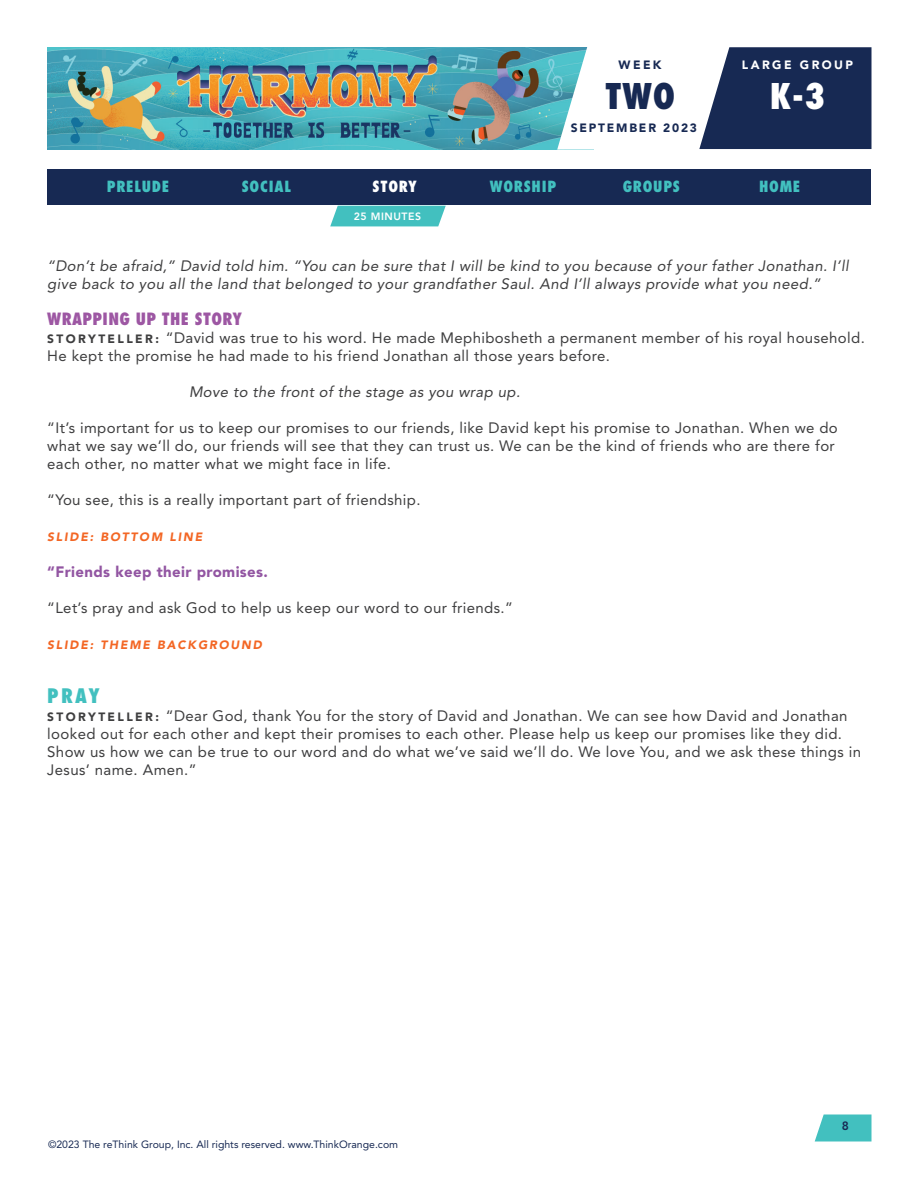
<style>
.page{position:relative;width:918px;height:1188px;background:#fff}
.page>*{position:absolute;margin:0;border:0;box-sizing:border-box;transform-origin:0 0}
.t1{font:800 condensed 34.5px "Futura Std";color:#172953}
.t2{font:800 condensed 34.5px "Futura Std";color:#fff}
.Paragraph_Style_1{font:800 condensed 19.5px "Futura Std";color:#42c0bf}
.Paragraph_Style_1-2{font:800 condensed 16.5px "Futura Std";letter-spacing:.025em;color:#9d57a3}
.Paragraph_Style_1-3{font:15px/18px "Avenir LT Std";letter-spacing:.025em;color:#3e3e3f}
.Paragraph_Style_1-4{font:italic 15px/18px "Avenir LT Std";letter-spacing:.025em;color:#3e3e3f}
.BODY_INDENT{font:italic 15px "Avenir LT Std";letter-spacing:.025em;color:#3e3e3f}
.t3{font:800 condensed 15px "Futura Std";letter-spacing:.05em;color:#42c0bf}
.Paragraph_Style_1-5{font:900 15px "Avenir LT Std";letter-spacing:.025em;color:#9255a2}
.t4{font:800 condensed 15px "Futura Std";letter-spacing:.05em;color:#fff}
.Paragraph_Style_1-6{font:italic 900 12px "Avenir LT Std";letter-spacing:.15em;color:#f36624}
.t5{font:900 12px "Avenir LT Std";letter-spacing:.15em;color:#172953}
.t6{font:900 12px "Avenir LT Std";letter-spacing:.2em;color:#fff}
.t7{font:800 12px "Avenir LT Std";color:#172953}
.t8{font:10.5px "Avenir LT Std";color:#172953}
.t9{font:800 10.5px "Avenir LT Std";letter-spacing:.05em;color:#fff}
.s1{font-weight:900;font-size:12px}
</style>
<div class="page">
<img style="left:47px;top:47px;width:510px;height:102px">
<svg style="left:815px;top:1114px;width:57px;height:28px;background:#57c7c6"></svg>
<svg style="left:557px;top:47px;width:315px;height:103px"></svg>
<div style="left:47px;top:170px;width:824px;height:36px;background:#172953"></div>
<svg style="left:330px;top:206px;width:116px;height:20px;background:#4fc4c3"></svg>
<p class="t5" style="left:619px;top:58px;width:44px">WEEK</p>
<p class="t6" style="left:742px;top:58px;width:113px">LARGE GROUP</p>
<h1 class="t1" style="left:605px;top:75px;width:72px">TWO</h1>
<h1 class="t2" style="left:770px;top:75px;width:57px">K-3</h1>
<p class="t5" style="left:571px;top:121px;width:128px">SEPTEMBER 2023</p>
<p class="t3" style="left:107px;top:177px;width:64px">PRELUDE</p>
<p class="t3" style="left:242px;top:177px;width:51px">SOCIAL</p>
<p class="t4" style="left:373px;top:177px;width:46px">STORY</p>
<p class="t3" style="left:490px;top:177px;width:68px">WORSHIP</p>
<p class="t3" style="left:623px;top:177px;width:59px">GROUPS</p>
<p class="t3" style="left:759px;top:177px;width:43px">HOME</p>
<p class="t9" style="left:354px;top:210px;width:69px">25 MINUTES</p>
<p class="Paragraph_Style_1-4" style="left:47px;top:257px;width:803px">“Don’t be afraid,” David told him. “You can be sure that I will be kind to you because of your father Jonathan. I’ll give back to you all the land that belonged to your grandfather Saul. And I’ll always provide what you need.”</p>
<p class="Paragraph_Style_1-2" style="left:47px;top:308px;width:196px">WRAPPING UP THE STORY</p>
<p class="Paragraph_Style_1-3" style="left:47px;top:328px;width:819px"><span class="s1">S T O RY T E L L E R :</span> “David was true to his word. He made Mephibosheth a permanent member of his royal household.<br>He kept the promise he had made to his friend Jonathan all those years before.</p>
<p class="BODY_INDENT" style="left:189px;top:383px;width:333px">Move to the front of the stage as you wrap up.</p>
<p class="Paragraph_Style_1-3" style="left:47px;top:418px;width:792px">“It’s important for us to keep our promises to our friends, like David kept his promise to Jonathan. When we do what we say we’ll do, our friends will see that they can trust us. We can be the kind of friends who are there for each other, no matter what we might face in life.</p>
<p class="Paragraph_Style_1-3" style="left:47px;top:490px;width:375px">“You see, this is a really important part of friendship.</p>
<p class="Paragraph_Style_1-6" style="left:47px;top:529px;width:156px">SLIDE: BOTTOM LINE</p>
<p class="Paragraph_Style_1-5" style="left:47px;top:562px;width:222px">“Friends keep their promises.</p>
<p class="Paragraph_Style_1-3" style="left:47px;top:598px;width:467px">“Let’s pray and ask God to help us keep our word to our friends.”</p>
<p class="Paragraph_Style_1-6" style="left:47px;top:637px;width:216px">SLIDE: THEME BACKGROUND</p>
<p class="Paragraph_Style_1" style="left:47px;top:683px;width:54px">PRAY</p>
<p class="Paragraph_Style_1-3" style="left:47px;top:706px;width:815px"><span class="s1">S T O RY T E L L E R :</span> “Dear God, thank You for the story of David and Jonathan. We can see how David and Jonathan looked out for each other and kept their promises to each other. Please help us keep our promises like they did.<br>Show us how we can be true to our word and do what we’ve said we’ll do. We love You, and we ask these things in Jesus’ name. Amen.”</p>
<p class="t8" style="left:48px;top:1138px;width:352px">©2023 The reThink Group, Inc. All rights reserved. www.ThinkOrange.com</p>
<p class="t7" style="left:842px;top:1118px;width:9px">8</p>
</div>
